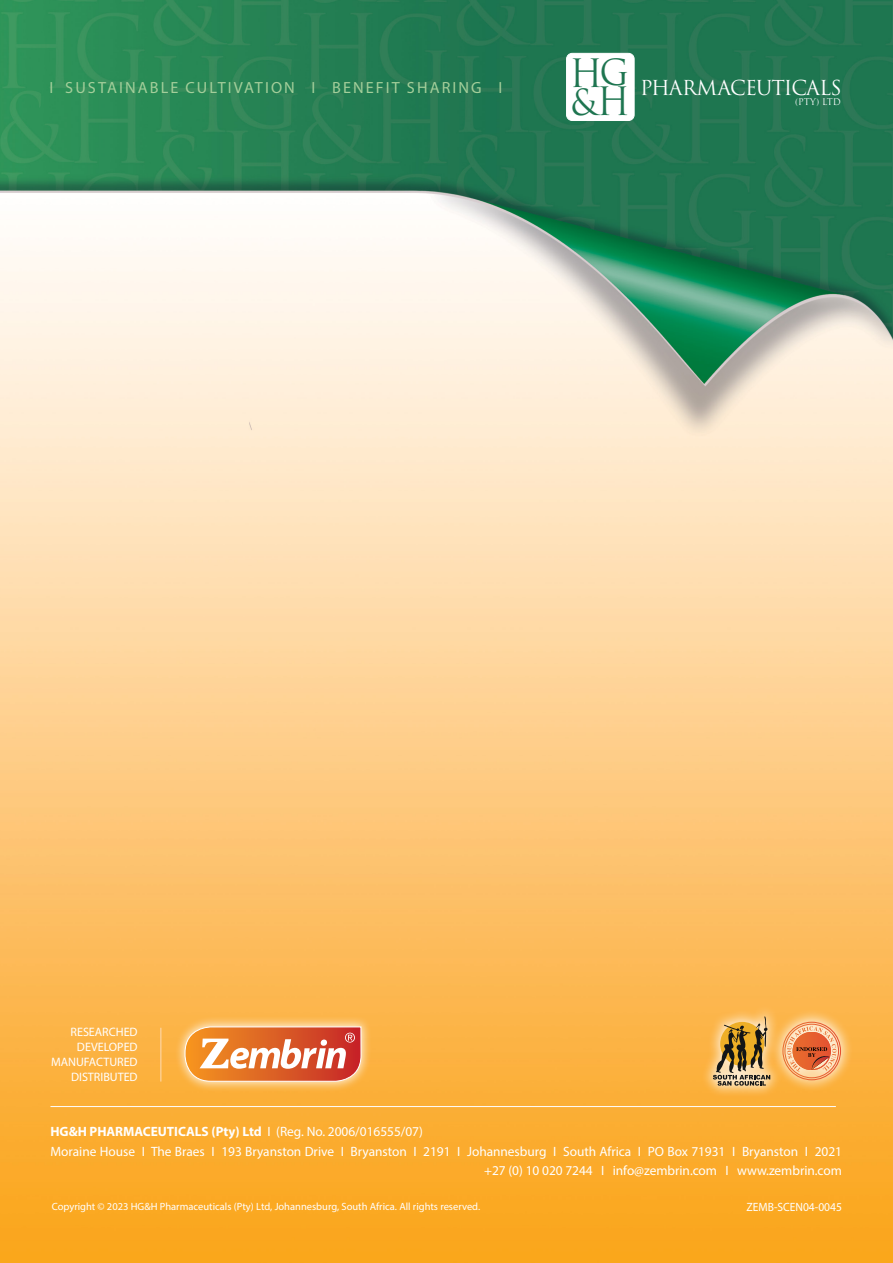
<style>
.page{position:relative;width:893px;height:1263px;background:#fff}
.page>*{position:absolute;margin:0;border:0;box-sizing:border-box;transform-origin:0 0}
.t1{font:38.1px "Trajan Pro";color:#1e7550;scale:.9 1}
.t2{font:35.1px "Trajan Pro";color:#1e7550}
.t3{font:20.1px "Trajan Pro";letter-spacing:-.05em;color:#fff}
.t4{font:16.2px "Myriad Pro";letter-spacing:.13em;color:#a4ce9a}
.t5{font:13.5px "Myriad Pro";color:#fff}
.t6{font:700 13.5px "Myriad Pro";color:#fff}
.t7{font:12.3px/14.9px "Myriad Pro";color:#fff;text-align:right}
.t8{font:12px "Myriad Pro";color:#fff;scale:.96 1}
.t9{font:10.5px "Myriad Pro";color:#fff}
.t10{font:9px "Trajan Pro";color:#fff}
.s1{font-size:35.1px}
.s2{font-size:38.1px}
.s3{font-weight:400}
</style>
<div class="page">
<img style="left:0;top:0;width:893px;height:1263px">
<div style="left:567px;top:53px;width:67px;height:67px;background:#fff;border-radius:6px"></div>
<div style="left:566px;top:53px;width:68px;height:68px;border:1px solid #fff;border-radius:6px"></div>
<div style="left:701px;top:1004px;width:153px;height:94px;background:#fff;opacity:.75"></div>
<svg style="left:713px;top:1016px;width:57px;height:70px;background:#b69457"></svg>
<svg style="left:782px;top:1022px;width:59px;height:58px;background:#eb9c69"></svg>
<div style="left:174px;top:1016px;width:198px;height:76px;background:#fff;opacity:.75"></div>
<svg style="left:184px;top:1026px;width:178px;height:56px"></svg>
<hr style="left:160px;top:1028px;width:1px;height:53px;background:#fedbb4">
<hr style="left:50px;top:1106px;width:786px;height:1px;background:#fff">
<p class="t4" style="left:50px;top:77px;width:454px">I SUSTAINABLE CULTIVATION I BENEFIT SHARING I</p>
<h1 class="t1" style="left:570px;top:49px;width:67px">H<span class="s1">G</span></h1>
<h2 class="t2" style="left:571px;top:80px;width:61px">&amp;<span class="s2">H</span></h2>
<h3 class="t3" style="left:640px;top:74px;width:203px">PHARMACEUTICALS</h3>
<p class="t10" style="left:795px;top:96px;width:47px">(PTY) LTD</p>
<p class="t7" style="left:51px;top:1024px;width:88px">RESEARCHED<br>DEVELOPED<br>MANUFACTURED<br>DISTRIBUTED</p>
<p class="t6" style="left:50px;top:1123px;width:374px">HG&amp;H PHARMACEUTICALS (Pty) Ltd <span class="s3">I (Reg. No. 2006/016555/07)</span></p>
<p class="t5" style="left:50px;top:1143px;width:793px">Moraine House I The Braes I 193 Bryanston Drive I Bryanston I 2191 I Johannesburg I South Africa I PO Box 71931 I Bryanston I 2021</p>
<p class="t5" style="left:484px;top:1162px;width:359px">+27 (0) 10 020 7244 I info@zembrin.com I www.zembrin.com</p>
<p class="t9" style="left:52px;top:1200px;width:430px">Copyright © 2023 HG&amp;H Pharmaceuticals (Pty) Ltd, Johannesburg, South Africa. All rights reserved.</p>
<p class="t8" style="left:746px;top:1200px;width:101px">ZEMB-SCEN04-0045</p>
</div>
